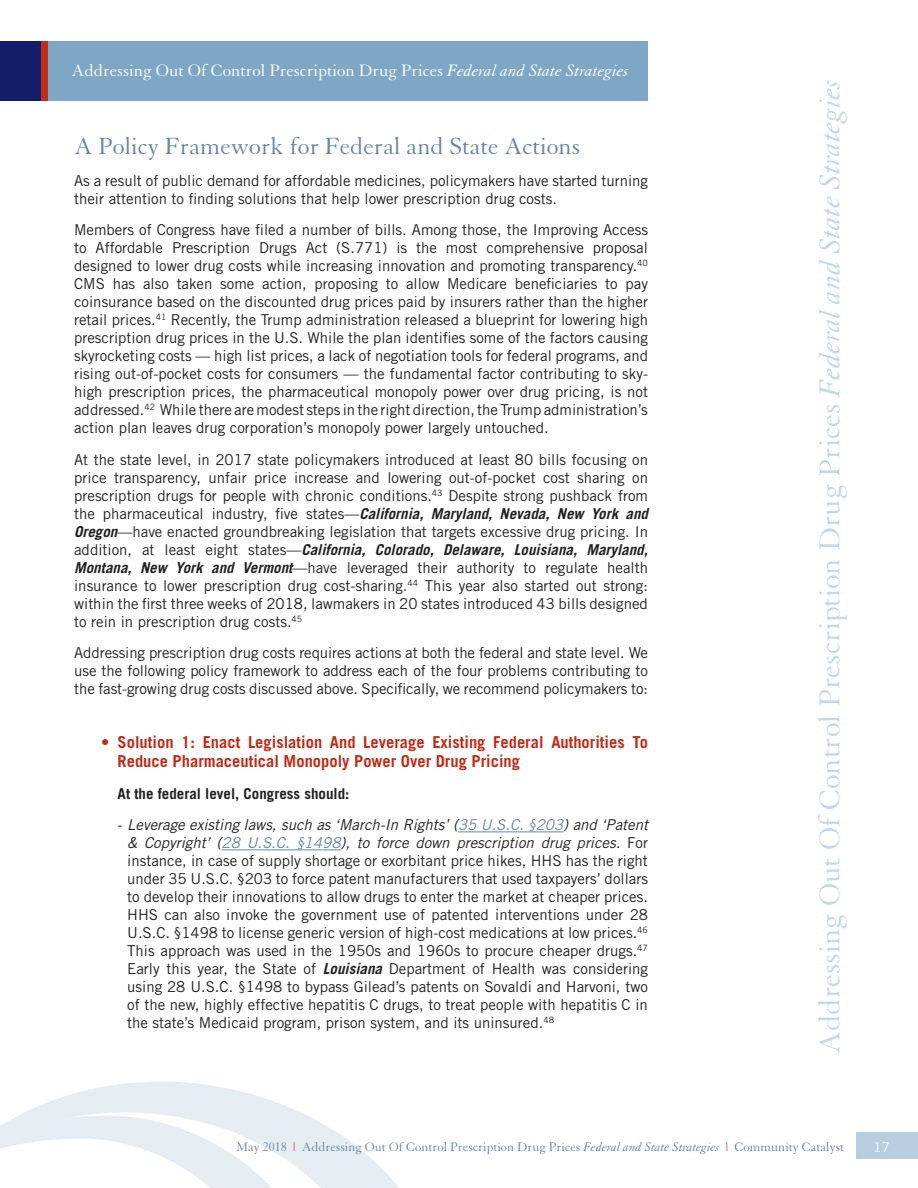
<style>
.page{position:relative;width:918px;height:1188px;background:#fff}
.page>*{position:absolute;margin:0;border:0;box-sizing:border-box;transform-origin:0 0}
.t1{font:31.5px "Granjon";color:#c4d8e6}
.t2{font:25.5px "Granjon";color:#6986a8}
.t3{font:18px "Granjon";color:#fff}
.t4{font:700 16.5px/19.8px "Trade Gothic";color:#c02d19}
.t5{font:15px/18px "Trade Gothic";color:#231f20;text-align:justify}
.t6{font:700 15px "Trade Gothic";color:#231f20}
.t7{font:13.5px "Granjon";color:#6986a8}
.t8{font:13.5px "Trade Gothic";color:#fff}
.s1{font-style:italic}
.s2{font-weight:700;font-style:italic}
.s3{font-style:italic;color:#6986a8}
.s4{color:#c02d19}
</style>
<div class="page">
<svg style="left:18px;top:1081px;width:381px;height:107px;fill:#eaf1f5"></svg>
<svg style="left:0;top:1116px;width:314px;height:72px"></svg>
<div style="left:0;top:42px;width:648px;height:59px;background:#7ea7c5"></div>
<div style="left:0;top:42px;width:48px;height:59px;background:#c02d19"></div>
<div style="left:0;top:42px;width:40px;height:59px;background:#131d6a"></div>
<hr style="left:458px;top:832px;width:105px;height:1px;background:#6986a8">
<hr style="left:222px;top:850px;width:119px;height:1px;background:#6986a8">
<div style="left:857px;top:1133px;width:61px;height:26px;background:#b7cee0"></div>
<p class="t3" style="left:72px;top:61px;width:559px">Addressing Out Of Control Prescription Drug Prices <span class="s1">Federal and State Strategies</span></p>
<h2 class="t2" style="left:74px;top:133px;width:508px">A Policy Framework for Federal and State Actions</h2>
<p class="t5" style="left:74px;top:171px;width:575px">As a result of public demand for affordable medicines, policymakers have started turning their attention to finding solutions that help lower prescription drug costs.</p>
<p class="t5" style="left:74px;top:221px;width:575px">Members of Congress have filed a number of bills. Among those, the Improving Access to Affordable Prescription Drugs Act (S.771) is the most comprehensive proposal designed to lower drug costs while increasing innovation and promoting transparency.<sup>40<br></sup>CMS has also taken some action, proposing to allow Medicare beneficiaries to pay coinsurance based on the discounted drug prices paid by insurers rather than the higher retail prices.<sup>41</sup> Recently, the Trump administration released a blueprint for lowering high prescription drug prices in the U.S. While the plan identifies some of the factors causing skyrocketing costs — high list prices, a lack of negotiation tools for federal programs, and rising out-of-pocket costs for consumers — the fundamental factor contributing to sky&shy;high prescription prices, the pharmaceutical monopoly power over drug pricing, is not addressed.<sup>42</sup> While there are modest steps in the right direction, the Trump administration’s action plan leaves drug corporation’s monopoly power largely untouched.</p>
<p class="t5" style="left:74px;top:450px;width:575px">At the state level, in 2017 state policymakers introduced at least 80 bills focusing on price transparency, unfair price increase and lowering out-of-pocket cost sharing on prescription drugs for people with chronic conditions.<sup>43</sup> Despite strong pushback from the pharmaceutical industry, five states—<span class="s2">California, Maryland, Nevada, New York and Oregon</span>—have enacted groundbreaking legislation that targets excessive drug pricing. In addition, at least eight states—<span class="s2">California, Colorado, Delaware, Louisiana, Maryland, Montana, New York and Vermont</span>—have leveraged their authority to regulate health insurance to lower prescription drug cost-sharing.<sup>44</sup> This year also started out strong: within the first three weeks of 2018, lawmakers in 20 states introduced 43 bills designed to rein in prescription drug costs.<sup>45</sup></p>
<p class="t5" style="left:74px;top:644px;width:575px">Addressing prescription drug costs requires actions at both the federal and state level. We use the following policy framework to address each of the four problems contributing to the fast-growing drug costs discussed above. Specifically, we recommend policymakers to:</p>
<p class="t4" style="left:118px;top:732px;width:532px;text-indent:-17px">• Solution 1: Enact Legislation And Leverage Existing Federal Authorities To<br>Reduce Pharmaceutical Monopoly Power Over Drug Pricing</p>
<p class="t6" style="left:118px;top:784px;width:233px">At the federal level, Congress should:</p>
<p class="t5" style="left:127px;top:816px;width:522px;text-indent:-10px">- <span class="s1">Leverage existing laws, such as ‘March-In Rights’ (</span><span class="s3">35 U.S.C. §203</span><span class="s1">) and ‘Patent &amp; Copyright’ (</span><span class="s3">28 U.S.C. §1498</span><span class="s1">), to force down prescription drug prices.</span> For instance, in case of supply shortage or exorbitant price hikes, HHS has the right under 35 U.S.C. §203 to force patent manufacturers that used taxpayers’ dollars to develop their innovations to allow drugs to enter the market at cheaper prices.<br>HHS can also invoke the government use of patented interventions under 28<br>U.S.C. §1498 to license generic version of high-cost medications at low prices.<sup>46<br></sup>This approach was used in the 1950s and 1960s to procure cheaper drugs.<sup>47<br></sup>Early this year, the State of <span class="s2">Louisiana</span> Department of Health was considering using 28 U.S.C. §1498 to bypass Gilead’s patents on Sovaldi and Harvoni, two of the new, highly effective hepatitis C drugs, to treat people with hepatitis C in the state’s Medicaid program, prison system, and its uninsured.<sup>48</sup></p>
<h1 class="t1" style="left:813px;top:1054px;width:978px;rotate:-90deg">Addressing Out Of Control Prescription Drug Prices <span class="s1">Federal and State Strategies</span></h1>
<p class="t7" style="left:237px;top:1140px;width:609px">May 2018 <span class="s4">|</span> Addressing Out Of Control Prescription Drug Prices <span class="s1">Federal and State Strategies</span> <span class="s4">|</span> Community Catalyst</p>
<p class="t8" style="left:874px;top:1139px;width:18px">17</p>
</div>
